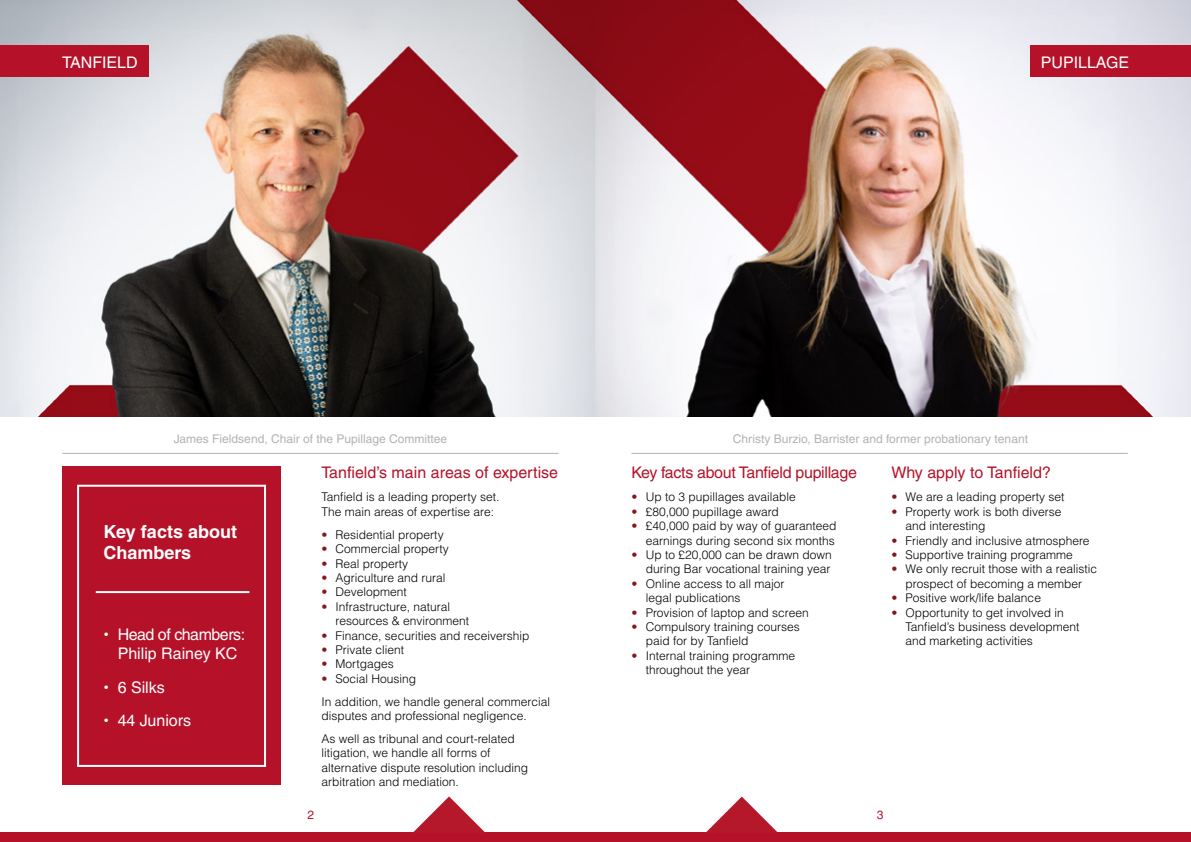
<style>
.page{position:relative;width:1191px;height:842px;background:#fff}
.page>*{position:absolute;margin:0;border:0;box-sizing:border-box;transform-origin:0 0}
.t1{font:700 18px/21.6px "Helvetica LT Std";color:#fff}
.t2{font:16px "Helvetica CE";color:#b51229}
.t3{font:16px "Helvetica CE";color:#fff}
.t4{font:16px "Helvetica CE";letter-spacing:-.02em;color:#b51229}
.t5{font:16px/19.2px "Helvetica CE";letter-spacing:-.025em;color:#fff;text-align:center}
.t6{font:300 12px/14.4px "Helvetica LT Std";color:#000}
.t7{font:12px "Helvetica CE";color:#b3b2b2}
.t8{font:12px "Helvetica CE";color:#b51229}
.s1{font-family:"Helvetica";font-weight:700}
.s2{color:#831719}
</style>
<div class="page">
<div style="left:0;top:832px;width:1191px;height:10px;background:#b51229"></div>
<img style="left:0;top:0;width:1191px;height:417px">
<div style="left:62px;top:466px;width:219px;height:319px;background:#b51229"></div>
<div style="left:77px;top:485px;width:189px;height:282px;border:2px solid #fff"></div>
<div style="left:0;top:45px;width:149px;height:32px;background:#b51229"></div>
<div style="left:1030px;top:45px;width:161px;height:32px;background:#b51229"></div>
<hr style="left:62px;top:453px;width:496px;height:1px;background:#b3b2b2">
<hr style="left:631px;top:453px;width:496px;height:1px;background:#b3b2b2">
<svg style="left:706px;top:796px;width:71px;height:36px"></svg>
<svg style="left:413px;top:796px;width:72px;height:36px"></svg>
<hr style="left:96px;top:591px;width:153px;height:2px;background:#fff">
<h2 class="t3" style="left:62px;top:53px;width:77px">TANFIELD</h2>
<h2 class="t3" style="left:1040px;top:53px;width:90px">PUPILLAGE</h2>
<p class="t7" style="left:174px;top:432px;width:275px">James Fieldsend, Chair of the Pupillage Committee</p>
<p class="t7" style="left:733px;top:432px;width:296px">Christy Burzio, Barrister and former probationary tenant</p>
<h1 class="t1" style="left:103px;top:520px;width:135px">Key facts about<br>Chambers</h1>
<h2 class="t5" style="left:103px;top:625px;width:143px"><span class="s1">•</span> Head of chambers:<br>Philip Rainey KC</h2>
<h2 class="t3" style="left:103px;top:678px;width:63px"><span class="s1">•</span> 6 Silks</h2>
<h2 class="t3" style="left:103px;top:711px;width:89px"><span class="s1">•</span> 44 Juniors</h2>
<h2 class="t2" style="left:321px;top:464px;width:238px">Tanfield’s main areas of expertise</h2>
<p class="t6" style="left:321px;top:490px;width:180px">Tanfield is a leading property set.<br>The main areas of expertise are:</p>
<p class="t6" style="left:321px;top:527px;width:124px"><span class="s2">•</span> Residential property</p>
<p class="t6" style="left:321px;top:541px;width:129px"><span class="s2">•</span> Commercial property</p>
<p class="t6" style="left:321px;top:556px;width:88px"><span class="s2">•</span> Real property</p>
<p class="t6" style="left:321px;top:570px;width:125px"><span class="s2">•</span> Agriculture and rural</p>
<p class="t6" style="left:321px;top:585px;width:87px"><span class="s2">•</span> Development</p>
<p class="t6" style="left:335px;top:599px;width:135px;text-indent:-14px"><span class="s2">•</span> Infrastructure, natural resources &amp; environment</p>
<p class="t6" style="left:321px;top:628px;width:210px"><span class="s2">•</span> Finance, securities and receivership</p>
<p class="t6" style="left:321px;top:642px;width:84px"><span class="s2">•</span> Private client</p>
<p class="t6" style="left:321px;top:657px;width:74px"><span class="s2">•</span> Mortgages</p>
<p class="t6" style="left:321px;top:667px;width:230px;line-height:22.9px"><span class="s2">•</span> Social Housing<br>In addition, we handle general commercial</p>
<p class="t6" style="left:321px;top:704px;width:207px;line-height:22.9px">disputes and professional negligence.<br>As well as tribunal and court-related</p>
<p class="t6" style="left:321px;top:746px;width:208px">litigation, we handle all forms of alternative dispute resolution including arbitration and mediation.</p>
<h2 class="t4" style="left:631px;top:464px;width:227px">Key facts about Tanfield pupillage</h2>
<p class="t6" style="left:631px;top:490px;width:166px"><span class="s2">•</span> Up to 3 pupillages available</p>
<p class="t6" style="left:631px;top:504px;width:149px"><span class="s2">•</span> £80,000 pupillage award</p>
<p class="t6" style="left:631px;top:519px;width:206px;text-align:right"><span class="s2">•</span> £40,000 paid by way of guaranteed earnings during second six months</p>
<p class="t6" style="left:631px;top:547px;width:202px;text-align:right"><span class="s2">•</span> Up to £20,000 can be drawn down during Bar vocational training year</p>
<p class="t6" style="left:645px;top:576px;width:140px;text-indent:-14px"><span class="s2">•</span> Online access to all major legal publications</p>
<p class="t6" style="left:631px;top:605px;width:179px"><span class="s2">•</span> Provision of laptop and screen</p>
<p class="t6" style="left:645px;top:619px;width:156px;text-indent:-14px"><span class="s2">•</span> Compulsory training courses paid for by Tanfield</p>
<p class="t6" style="left:645px;top:648px;width:151px;text-indent:-14px"><span class="s2">•</span> Internal training programme throughout the year</p>
<h2 class="t2" style="left:891px;top:464px;width:161px">Why apply to Tanfield?</h2>
<p class="t6" style="left:891px;top:490px;width:175px"><span class="s2">•</span> We are a leading property set</p>
<p class="t6" style="left:905px;top:504px;width:158px;text-indent:-14px"><span class="s2">•</span> Property work is both diverse and interesting</p>
<p class="t6" style="left:891px;top:533px;width:200px"><span class="s2">•</span> Friendly and inclusive atmosphere</p>
<p class="t6" style="left:891px;top:547px;width:183px"><span class="s2">•</span> Supportive training programme</p>
<p class="t6" style="left:891px;top:562px;width:207px;text-align:center"><span class="s2">•</span> We only recruit those with a realistic prospect of becoming a member</p>
<p class="t6" style="left:891px;top:591px;width:151px"><span class="s2">•</span> Positive work/life balance</p>
<p class="t6" style="left:905px;top:605px;width:175px;text-indent:-14px"><span class="s2">•</span> Opportunity to get involved in<br>Tanfield’s business development and marketing activities</p>
<p class="t8" style="left:307px;top:807px;width:8px">2</p>
<p class="t8" style="left:876px;top:807px;width:8px">3</p>
</div>
